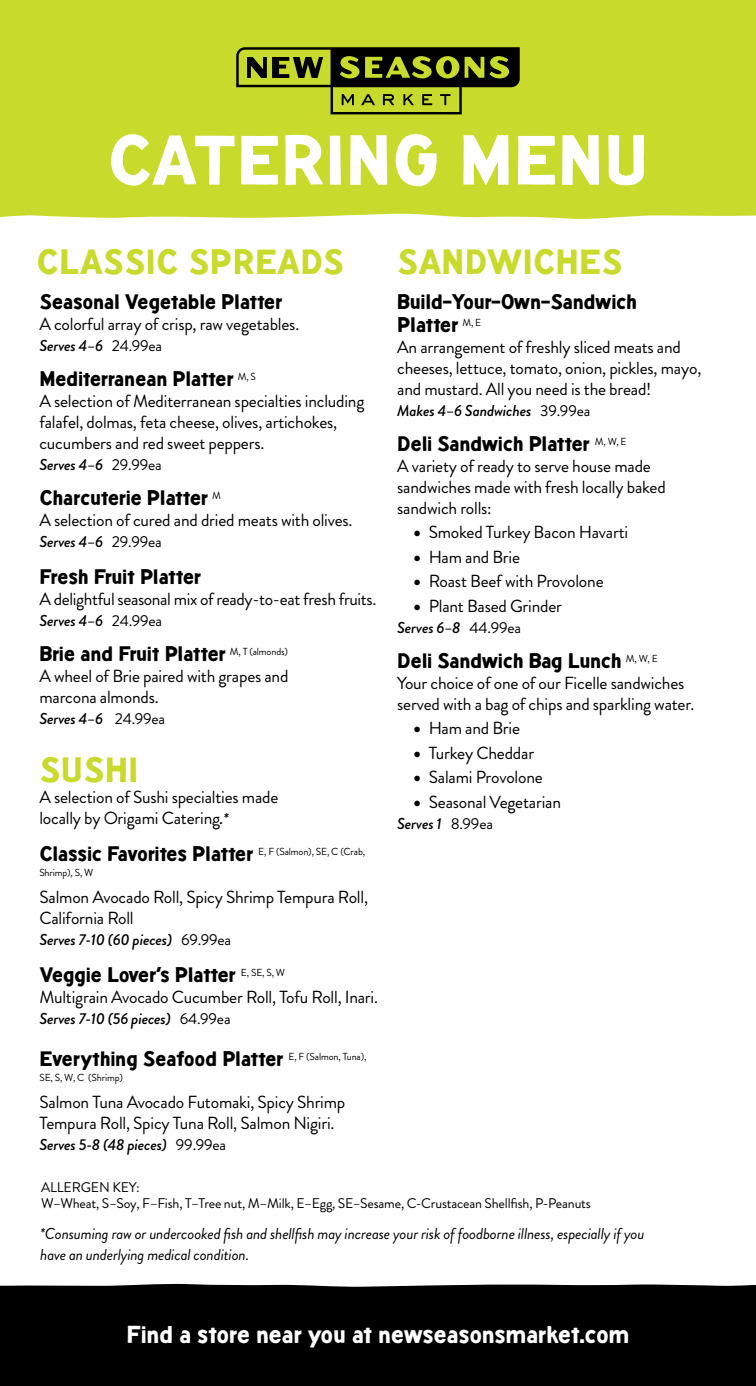
<style>
.page{position:relative;width:756px;height:1386px;background:#fff}
.page>*{position:absolute;margin:0;border:0;box-sizing:border-box;transform-origin:0 0}
.t1{font:70px "NSM Market";letter-spacing:.01em;color:#fff}
.t2{font:35px "NSM Market";letter-spacing:.01em;color:#c8da2b}
.t3{font:24.5px "NSM Market";letter-spacing:-.015em;color:#fff}
.t4{font:21px/22.8px "NSM Market";letter-spacing:-.015em;color:#000}
.t5{font:17.5px/21px "Brandon Grotesque";letter-spacing:-.01em;color:#000}
.t6{font:italic 500 15.75px "Brandon Grotesque";letter-spacing:-.01em;color:#000}
.t7{font:italic 15.75px/21px "Brandon Grotesque";letter-spacing:-.01em;color:#000}
.t8{font:14px/16.8px "Brandon Grotesque";letter-spacing:-.01em;color:#000}
.t9{font:10.15px "Brandon Grotesque";letter-spacing:-.01em;color:#000}
.s1{font-weight:400;font-style:normal}
.s2{font-weight:500;font-style:italic;font-size:15.75px}
.s3{font-family:"Minion Pro";font-size:21px}
</style>
<div class="page">
<div style="left:0;top:0;width:756px;height:219px;background:#c8da2b"></div>
<div style="left:0;top:1283px;width:756px;height:103px;background:#000"></div>
<svg style="left:236px;top:47px;width:284px;height:67px;background:#737d18"></svg>
<h1 class="t1" style="left:108px;top:120px;width:542px">CATERING MENU</h1>
<h2 class="t2" style="left:37px;top:242px;width:309px">CLASSIC SPREADS</h2>
<p class="t4" style="left:39px;top:291px;width:244px">Seasonal Vegetable Platter</p>
<p class="t5" style="left:39px;top:314px;width:261px">A colorful array of crisp, raw vegetables.</p>
<p class="t6" style="left:39px;top:335px;width:124px">Serves 4–6 <span class="s1">24.99ea</span></p>
<p class="t4" style="left:39px;top:368px;width:218px">Mediterranean Platter <sup>M,</sup> <sup>S</sup></p>
<p class="t5" style="left:39px;top:391px;width:327px">A selection of Mediterranean specialties including falafel, dolmas, feta cheese, olives, artichokes, cucumbers and red sweet peppers.</p>
<p class="t6" style="left:39px;top:454px;width:124px">Serves 4–6 <span class="s1">29.99ea</span></p>
<p class="t4" style="left:39px;top:487px;width:183px">Charcuterie Platter <sup>M</sup></p>
<p class="t5" style="left:39px;top:510px;width:315px">A selection of cured and dried meats with olives.</p>
<p class="t6" style="left:39px;top:531px;width:124px">Serves 4–6 <span class="s1">29.99ea</span></p>
<p class="t4" style="left:39px;top:565px;width:163px">Fresh Fruit Platter</p>
<p class="t5" style="left:39px;top:588px;width:338px">A delightful seasonal mix of ready-to-eat fresh fruits.</p>
<p class="t6" style="left:39px;top:609px;width:124px">Serves 4–6 <span class="s1">24.99ea</span></p>
<p class="t4" style="left:39px;top:642px;width:250px">Brie and Fruit Platter <sup>M,</sup> <sup>T</sup> <sup>(almonds)</sup></p>
<p class="t5" style="left:39px;top:665px;width:251px">A wheel of Brie paired with grapes and marcona almonds.</p>
<p class="t6" style="left:39px;top:707px;width:127px">Serves 4–6 <span class="s1">24.99ea</span></p>
<h2 class="t2" style="left:39px;top:750px;width:100px">SUSHI</h2>
<p class="t5" style="left:39px;top:787px;width:241px">A selection of Sushi specialties made locally by Origami Catering<span class="s2">.*</span></p>
<p class="t4" style="left:39px;top:843px;width:327px">Classic Favorites Platter <sup>E,</sup> <sup>F</sup> <sup>(Salmon),</sup> <sup>SE,</sup> <sup>C</sup> <sup>(Crab,</sup></p>
<p class="t9" style="left:39px;top:866px;width:56px">Shrimp), S, W</p>
<p class="t5" style="left:39px;top:887px;width:330px">Salmon Avocado Roll, Spicy Shrimp Tempura Roll,<br>California Roll</p>
<p class="t6" style="left:39px;top:929px;width:193px">Serves 7-10 (60 pieces) <span class="s1">69.99ea</span></p>
<p class="t4" style="left:39px;top:963px;width:247px">Veggie Lover’s Platter <sup>E,</sup> <sup>SE,</sup> <sup>S,</sup> <sup>W</sup></p>
<p class="t5" style="left:39px;top:987px;width:340px">Multigrain Avocado Cucumber Roll, Tofu Roll, Inari.</p>
<p class="t6" style="left:39px;top:1008px;width:193px">Serves 7-10 (56 pieces) <span class="s1">64.99ea</span></p>
<p class="t4" style="left:39px;top:1047px;width:329px">Everything Seafood Platter <sup>E,</sup> <sup>F</sup> <sup>(Salmon,</sup> <sup>Tuna),</sup></p>
<p class="t9" style="left:39px;top:1071px;width:85px">SE, S, W, C (Shrimp)</p>
<p class="t5" style="left:39px;top:1092px;width:308px">Salmon Tuna Avocado Futomaki, Spicy Shrimp<br>Tempura Roll, Spicy Tuna Roll, Salmon Nigiri.</p>
<p class="t6" style="left:39px;top:1134px;width:188px">Serves 5-8 (48 pieces) <span class="s1">99.99ea</span></p>
<h2 class="t2" style="left:397px;top:242px;width:227px">SANDWICHES</h2>
<p class="t4" style="left:397px;top:291px;width:241px">Build-Your-Own-Sandwich<br>Platter <sup>M,</sup> <sup>E</sup></p>
<p class="t5" style="left:397px;top:336px;width:306px">An arrangement of freshly sliced meats and cheeses, lettuce, tomato, onion, pickles, mayo, and mustard. All you need is the bread!</p>
<p class="t6" style="left:397px;top:399px;width:195px">Makes 4–6 Sandwiches <span class="s1">39.99ea</span></p>
<p class="t4" style="left:397px;top:432px;width:231px">Deli Sandwich Platter <sup>M,</sup> <sup>W,</sup> <sup>E</sup></p>
<p class="t5" style="left:397px;top:455px;width:270px">A variety of ready to serve house made sandwiches made with fresh locally baked sandwich rolls:</p>
<p class="t5" style="left:413px;top:522px;width:217px"><span class="s3">•</span> Smoked Turkey Bacon Havarti</p>
<p class="t5" style="left:413px;top:546px;width:109px"><span class="s3">•</span> Ham and Brie</p>
<p class="t5" style="left:413px;top:571px;width:192px"><span class="s3">•</span> Roast Beef with Provolone</p>
<p class="t5" style="left:413px;top:595px;width:151px"><span class="s3">•</span> Plant Based Grinder</p>
<p class="t6" style="left:397px;top:616px;width:125px">Serves 6–8 <span class="s1">44.99ea</span></p>
<p class="t4" style="left:397px;top:649px;width:262px">Deli Sandwich Bag Lunch <sup>M,</sup> <sup>W,</sup> <sup>E</sup></p>
<p class="t5" style="left:397px;top:672px;width:299px">Your choice of one of our Ficelle sandwiches served with a bag of chips and sparkling water.</p>
<p class="t5" style="left:413px;top:718px;width:109px"><span class="s3">•</span> Ham and Brie</p>
<p class="t5" style="left:413px;top:742px;width:123px"><span class="s3">•</span> Turkey Cheddar</p>
<p class="t5" style="left:413px;top:767px;width:131px"><span class="s3">•</span> Salami Provolone</p>
<p class="t5" style="left:413px;top:791px;width:150px"><span class="s3">•</span> Seasonal Vegetarian</p>
<p class="t6" style="left:397px;top:812px;width:97px">Serves 1 <span class="s1">8.99ea</span></p>
<p class="t8" style="left:41px;top:1179px;width:551px">ALLERGEN KEY:<br>W–Wheat, S–Soy, F–Fish, T–Tree nut, M–Milk, E–Egg, SE–Sesame, C-Crustacean Shellfish, P-Peanuts</p>
<p class="t7" style="left:40px;top:1223px;width:606px">*Consuming raw or undercooked fish and shellfish may increase your risk of foodborne illness, especially if you have an underlying medical condition.</p>
<h3 class="t3" style="left:127px;top:1320px;width:504px">Find a store near you at newseasonsmarket.com</h3>
</div>
